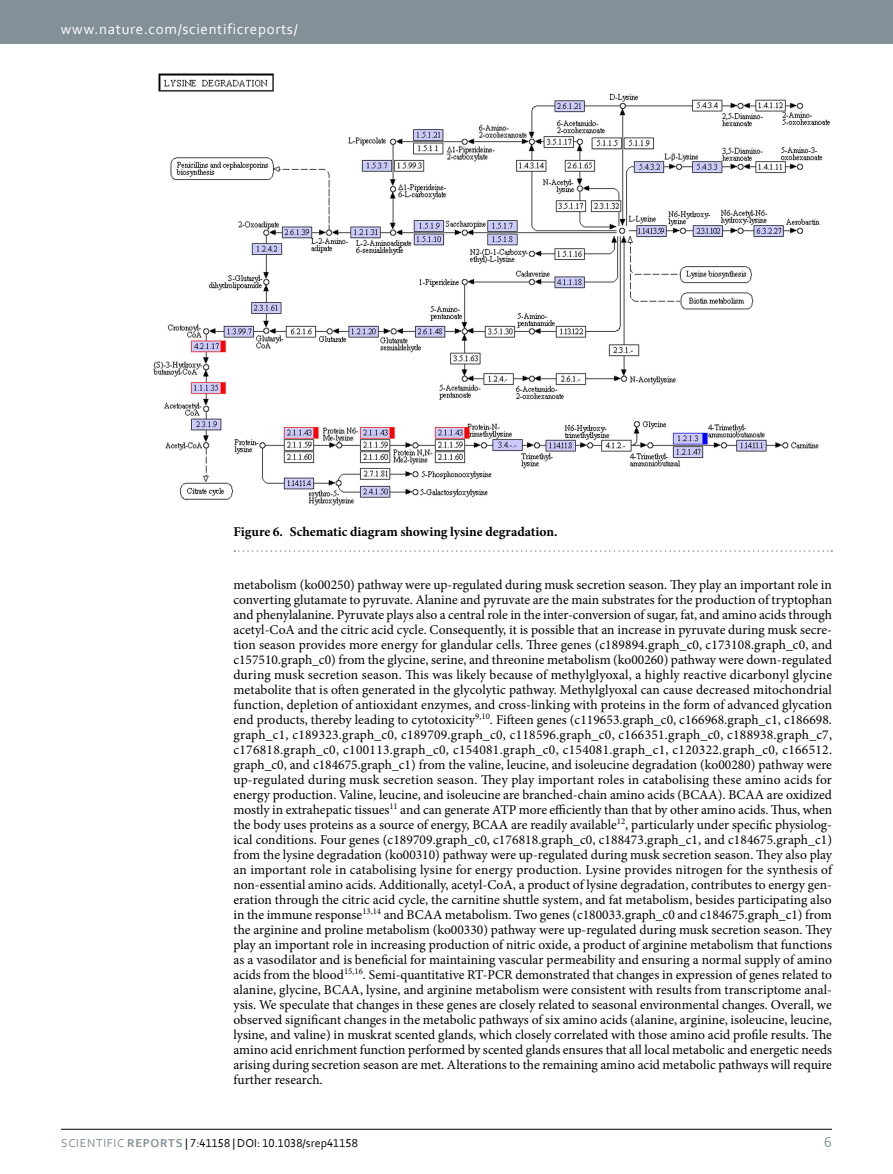
<style>
.page{position:relative;width:893px;height:1174px;background:#fff}
.page>*{position:absolute;margin:0;border:0;box-sizing:border-box;transform-origin:0 0}
.t1{font:15px "Corbel";letter-spacing:.045em;color:#fff}
.t2{font:15px "Corbel";color:#839097}
.t3{font:13.5px/15px "Minion Pro";color:#000;text-align:justify}
.t4{font:700 13.5px "Minion Pro";color:#000}
.t5{font:12px "Corbel";color:#000}
.s1{color:#839097}
.s2{font-weight:700;color:#839097}
</style>
<div class="page">
<div style="left:0;top:0;width:893px;height:43px;background:#839097"></div>
<hr style="left:61px;top:1129px;width:771px;height:1px;background:#000">
<img style="left:153px;top:73px;width:677px;height:433px">
<svg style="left:234px;top:550px;width:598px;height:2px"></svg>
<p class="t1" style="left:61px;top:19px;width:238px">www.nature.com/scientificreports/</p>
<p class="t4" style="left:233px;top:522px;width:326px">Figure 6. Schematic diagram showing lysine degradation.</p>
<p class="t3" style="left:233px;top:577px;width:600px">metabolism (ko00250) pathway were up-regulated during musk secretion season. They play an important role in converting glutamate to pyruvate. Alanine and pyruvate are the main substrates for the production of tryptophan and phenylalanine. Pyruvate plays also a central role in the inter-conversion of sugar, fat, and amino acids through acetyl-CoA and the citric acid cycle. Consequently, it is possible that an increase in pyruvate during musk secre&shy;tion season provides more energy for glandular cells. Three genes (c189894.graph_c0, c173108.graph_c0, and c157510.graph_c0) from the glycine, serine, and threonine metabolism (ko00260) pathway were down-regulated during musk secretion season. This was likely because of methylglyoxal, a highly reactive dicarbonyl glycine metabolite that is often generated in the glycolytic pathway. Methylglyoxal can cause decreased mitochondrial function, depletion of antioxidant enzymes, and cross-linking with proteins in the form of advanced glycation end products, thereby leading to cytotoxicity<sup>9,10</sup>. Fifteen genes (c119653.graph_c0, c166968.graph_c1, c186698. graph_c1, c189323.graph_c0, c189709.graph_c0, c118596.graph_c0, c166351.graph_c0, c188938.graph_c7, c176818.graph_c0, c100113.graph_c0, c154081.graph_c0, c154081.graph_c1, c120322.graph_c0, c166512. graph_c0, and c184675.graph_c1) from the valine, leucine, and isoleucine degradation (ko00280) pathway were up-regulated during musk secretion season. They play important roles in catabolising these amino acids for energy production. Valine, leucine, and isoleucine are branched-chain amino acids (BCAA). BCAA are oxidized mostly in extrahepatic tissues<sup>11</sup> and can generate ATP more efficiently than that by other amino acids. Thus, when the body uses proteins as a source of energy, BCAA are readily available<sup>12</sup>, particularly under specific physiolog&shy;ical conditions. Four genes (c189709.graph_c0, c176818.graph_c0, c188473.graph_c1, and c184675.graph_c1) from the lysine degradation (ko00310) pathway were up-regulated during musk secretion season. They also play an important role in catabolising lysine for energy production. Lysine provides nitrogen for the synthesis of non-essential amino acids. Additionally, acetyl-CoA, a product of lysine degradation, contributes to energy gen&shy;eration through the citric acid cycle, the carnitine shuttle system, and fat metabolism, besides participating also in the immune response<sup>13,14</sup> and BCAA metabolism. Two genes (c180033.graph_c0 and c184675.graph_c1) from the arginine and proline metabolism (ko00330) pathway were up-regulated during musk secretion season. They play an important role in increasing production of nitric oxide, a product of arginine metabolism that functions as a vasodilator and is beneficial for maintaining vascular permeability and ensuring a normal supply of amino acids from the blood<sup>15,16</sup>. Semi-quantitative RT-PCR demonstrated that changes in expression of genes related to alanine, glycine, BCAA, lysine, and arginine metabolism were consistent with results from transcriptome anal&shy;ysis. We speculate that changes in these genes are closely related to seasonal environmental changes. Overall, we observed significant changes in the metabolic pathways of six amino acids (alanine, arginine, isoleucine, leucine, lysine, and valine) in muskrat scented glands, which closely correlated with those amino acid profile results. The amino acid enrichment function performed by scented glands ensures that all local metabolic and energetic needs arising during secretion season are met. Alterations to the remaining amino acid metabolic pathways will require further research.</p>
<p class="t5" style="left:61px;top:1135px;width:298px"><span class="s1">Scientific</span> <span class="s2">REPORTS</span> | 7:41158 | DOI: 10.1038/srep41158</p>
<p class="t2" style="left:824px;top:1132px;width:9px">6</p>
</div>
